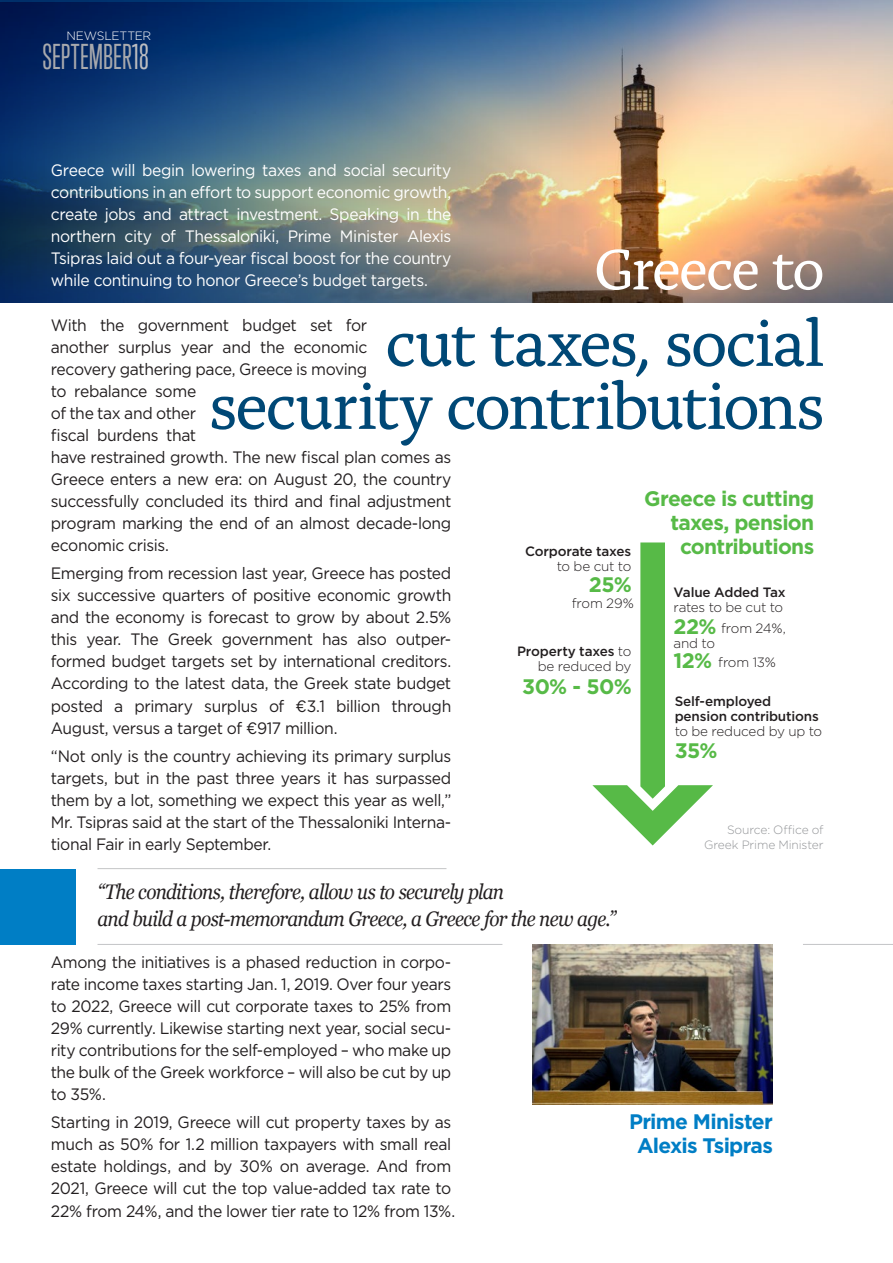
<style>
.page{position:relative;width:893px;height:1263px;background:#fff}
.page>*{position:absolute;margin:0;border:0;box-sizing:border-box;transform-origin:0 0}
.t1{font:67.5px/63px "Alda OTCEV";letter-spacing:-.035em;color:#004876;text-align:right}
.t2{font:60px "Alda OTCEV";letter-spacing:-.045em;color:#fff}
.t3{font:32.85px "Trump Gothic Pro";color:#a8a9ad}
.t4{font:italic 21px/27px "Georgia";letter-spacing:-.035em;color:#231f20;scale:.9 1}
.t5{font:700 21px/24px "Gotham Pro";letter-spacing:-.03em;color:#57ba47;text-align:right}
.t6{font:700 21px/24px "Gotham Pro";letter-spacing:-.035em;color:#007ec5;text-align:center}
.t7{font:16.5px/22px "Gotham Pro";letter-spacing:-.025em;color:#231f20;text-align:justify;scale:.95 1}
.t8{font:16.5px/22px "Gotham Pro";letter-spacing:-.025em;color:#fff;text-align:justify;scale:.95 1}
.t9{font:500 13.5px/15px "Gotham Pro";letter-spacing:-.01em;color:#231f20;text-align:right}
.t10{font:300 13.5px "Gotham Pro";letter-spacing:-.02em;color:#231f20}
.t11{font:300 12px/15px "Gotham Pro";letter-spacing:-.01em;color:#939598;text-align:right}
.t12{font:300 12px "Gotham Pro";letter-spacing:-.015em;color:#fff}
.s1{color:#bcbdc0}
.s2{font-weight:300}
</style>
<div class="page">
<img style="left:0;top:0;width:893px;height:303px">
<img style="left:0;top:3px;width:634px;height:300px">
<svg style="left:592px;top:542px;width:121px;height:303px"></svg>
<img style="left:532px;top:944px;width:241px;height:161px">
<hr style="left:98px;top:868px;width:348px;height:1px;background:#c7c8ca">
<hr style="left:98px;top:944px;width:404px;height:1px;background:#c7c8ca">
<hr style="left:803px;top:944px;width:90px;height:1px;background:#c7c8ca">
<div style="left:0;top:868px;width:75px;height:76px;background:#007ec5"></div>
<p class="t12" style="left:67px;top:29px;width:86px">NEWSLETTER</p>
<h3 class="t3" style="left:42px;top:38px;width:108px">SEPTEMBER<span class="s1">18</span></h3>
<p class="t8" style="left:51px;top:159px;width:423px">Greece will begin lowering taxes and social security contributions in an effort to support economic growth, create jobs and attract investment. Speaking in the northern city of Thessaloniki, Prime Minister Alexis Tsipras laid out a four-year fiscal boost for the country while continuing to honor Greece’s budget targets.</p>
<p class="t7" style="left:51px;top:314px;width:423px;text-align:left">With the government budget set for<br>another surplus year and the economic<br>recovery gathering pace, Greece is moving<br>to rebalance some<br>of the tax and other<br>fiscal burdens that<br>have restrained growth. The new fiscal plan comes as Greece enters a new era: on August 20, the country successfully concluded its third and final adjustment program marking the end of an almost decade-long economic crisis.</p>
<p class="t7" style="left:51px;top:562px;width:423px">Emerging from recession last year, Greece has posted six successive quarters of positive economic growth and the economy is forecast to grow by about 2.5% this year. The Greek government has also outper&shy;formed budget targets set by international creditors.<br>According to the latest data, the Greek state budget posted a primary surplus of €3.1 billion through August, versus a target of €917 million.</p>
<p class="t7" style="left:51px;top:745px;width:423px">“Not only is the country achieving its primary surplus targets, but in the past three years it has surpassed them by a lot, something we expect this year as well,” Mr. Tsipras said at the start of the Thessaloniki Interna&shy;tional Fair in early September.</p>
<h2 class="t2" style="left:593px;top:225px;width:233px">Greece to</h2>
<h1 class="t1" style="left:209px;top:307px;width:618px">cut taxes, social security contributions</h1>
<p class="t5" style="left:644px;top:486px;width:172px">Greece is cutting taxes, pension contributions</p>
<p class="t9" style="left:525px;top:544px;width:108px">Corporate taxes</p>
<p class="t10" style="left:557px;top:559px;width:76px">to be cut to</p>
<p class="t5" style="left:589px;top:572px;width:45px">25%</p>
<p class="t9" style="left:673px;top:584px;width:114px">Value Added Tax</p>
<p class="t10" style="left:673px;top:600px;width:111px">rates to be cut to</p>
<p class="t10" style="left:673px;top:636px;width:43px">and to</p>
<p class="t10" style="left:572px;top:595px;width:64px">from 29%</p>
<p class="t5" style="left:673px;top:614px;width:45px">22%</p>
<p class="t10" style="left:721px;top:621px;width:66px">from 24%,</p>
<p class="t10" style="left:718px;top:655px;width:59px">from 13%</p>
<p class="t9" style="left:517px;top:643px;width:116px">Property taxes <span class="s2">to be reduced by</span></p>
<p class="t5" style="left:673px;top:648px;width:40px">12%</p>
<p class="t5" style="left:522px;top:674px;width:111px">30% - 50%</p>
<p class="t9" style="left:675px;top:693px;width:146px;text-align:left">Self-employed pension contributions</p>
<p class="t10" style="left:675px;top:724px;width:149px">to be reduced by up to</p>
<p class="t5" style="left:675px;top:738px;width:44px">35%</p>
<p class="t11" style="left:704px;top:823px;width:121px">Source: Office of<br>Greek Prime Minister</p>
<p class="t4" style="left:98px;top:878px;width:578px">“The conditions, therefore, allow us to securely plan<br>and build a post-memorandum Greece, a Greece for the new age.”</p>
<p class="t7" style="left:51px;top:951px;width:423px">Among the initiatives is a phased reduction in corpo&shy;rate income taxes starting Jan. 1, 2019. Over four years to 2022, Greece will cut corporate taxes to 25% from 29% currently. Likewise starting next year, social secu&shy;rity contributions for the self-employed – who make up the bulk of the Greek workforce – will also be cut by up to 35%.</p>
<p class="t7" style="left:51px;top:1111px;width:427px;text-align:left">Starting in 2019, Greece will cut property taxes by as much as 50% for 1.2 million taxpayers with small real estate holdings, and by 30% on average. And from 2021, Greece will cut the top value-added tax rate to 22% from 24%, and the lower tier rate to 12% from 13%.</p>
<p class="t6" style="left:629px;top:1109px;width:145px">Prime Minister<br>Alexis Tsipras</p>
</div>
